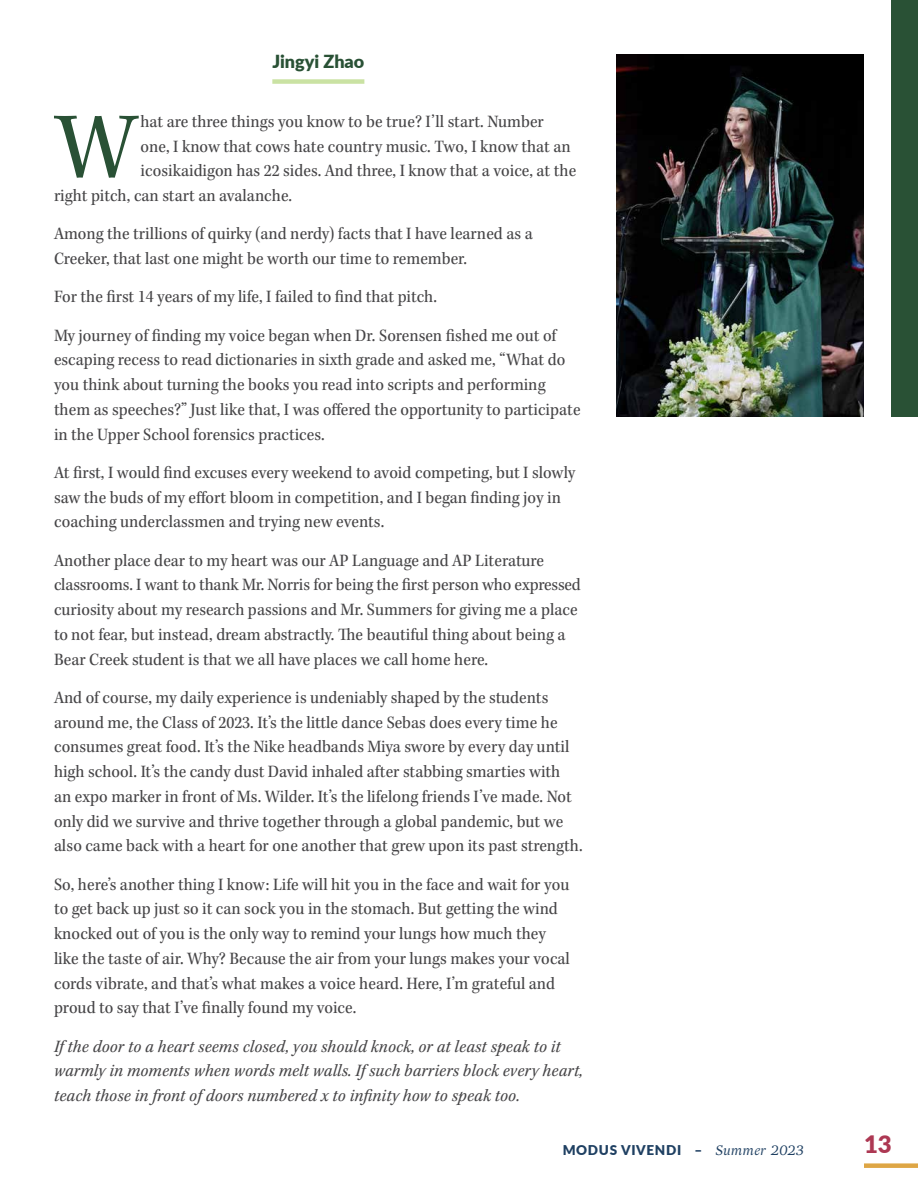
<style>
.page{position:relative;width:918px;height:1188px;background:#fff}
.page>*{position:absolute;margin:0;border:0;box-sizing:border-box;transform-origin:0 0}
.t1{font:96.9px "Kepler Std Scn";color:#295135}
.t2{font:900 24px "Lato";color:#ad3853}
.t3{font:18px/24.8px "Kepler Std Scn";color:#464547}
.t4{font:18px/24.8px "Kepler Std Scn It";letter-spacing:.01em;color:#464547}
.t5{font:900 18px "Lato";color:#295135}
.t6{font:900 13.5px "Lato";letter-spacing:.05em;color:#1f4062}
.s1{font-family:"Adriane Text";font-weight:400;font-style:italic}
</style>
<div class="page">
<div style="left:864px;top:1163px;width:54px;height:5px;background:#dea645"></div>
<img style="left:616px;top:54px;width:248px;height:363px">
<div style="left:272px;top:79px;width:92px;height:5px;background:#cae2a3"></div>
<div style="left:891px;top:0;width:27px;height:417px;background:#295135"></div>
<p class="t5" style="left:272px;top:48px;width:94px">Jingyi Zhao</p>
<h1 class="t1" style="left:55px;top:92px;width:84px">W</h1>
<p class="t3" style="left:141px;top:110px;width:405px">hat are three things you know to be true? I’ll start. Number</p>
<p class="t3" style="left:141px;top:134px;width:432px">one, I know that cows hate country music. Two, I know that an</p>
<p class="t3" style="left:141px;top:159px;width:437px">icosikaidigon has 22 sides. And three, I know that a voice, at the</p>
<p class="t3" style="left:54px;top:184px;width:240px">right pitch, can start an avalanche.</p>
<p class="t3" style="left:54px;top:222px;width:480px">Among the trillions of quirky (and nerdy) facts that I have learned as a<br>Creeker, that last one might be worth our time to remember.</p>
<p class="t3" style="left:54px;top:278px;width:504px;line-height:38.2px">For the first 14 years of my life, I failed to find that pitch.<br>My journey of finding my voice began when Dr. Sorensen fished me out of</p>
<p class="t3" style="left:54px;top:348px;width:528px">escaping recess to read dictionaries in sixth grade and asked me, “What do you think about turning the books you read into scripts and performing them as speeches?” Just like that, I was offered the opportunity to participate in the Upper School forensics practices.</p>
<p class="t3" style="left:54px;top:461px;width:523px">At first, I would find excuses every weekend to avoid competing, but I slowly saw the buds of my effort bloom in competition, and I began finding joy in coaching underclassmen and trying new events.</p>
<p class="t3" style="left:54px;top:548px;width:528px">Another place dear to my heart was our AP Language and AP Literature classrooms. I want to thank Mr. Norris for being the first person who expressed curiosity about my research passions and Mr. Summers for giving me a place to not fear, but instead, dream abstractly. The beautiful thing about being a Bear Creek student is that we all have places we call home here.</p>
<p class="t3" style="left:54px;top:686px;width:530px">And of course, my daily experience is undeniably shaped by the students around me, the Class of 2023. It’s the little dance Sebas does every time he consumes great food. It’s the Nike headbands Miya swore by every day until high school. It’s the candy dust David inhaled after stabbing smarties with<br>an expo marker in front of Ms. Wilder. It’s the lifelong friends I’ve made. Not only did we survive and thrive together through a global pandemic, but we also came back with a heart for one another that grew upon its past strength.</p>
<p class="t3" style="left:54px;top:872px;width:517px">So, here’s another thing I know: Life will hit you in the face and wait for you to get back up just so it can sock you in the stomach. But getting the wind knocked out of you is the only way to remind your lungs how much they like the taste of air. Why? Because the air from your lungs makes your vocal cords vibrate, and that’s what makes a voice heard. Here, I’m grateful and proud to say that I’ve finally found my voice.</p>
<p class="t4" style="left:54px;top:1034px;width:530px">If the door to a heart seems closed, you should knock, or at least speak to it warmly in moments when words melt walls. If such barriers block every heart, teach those in front of doors numbered x to infinity how to speak too.</p>
<p class="t6" style="left:563px;top:1140px;width:242px">MODUS VIVENDI – <span class="s1">Summer 2023</span></p>
<h2 class="t2" style="left:864px;top:1127px;width:29px">13</h2>
</div>
